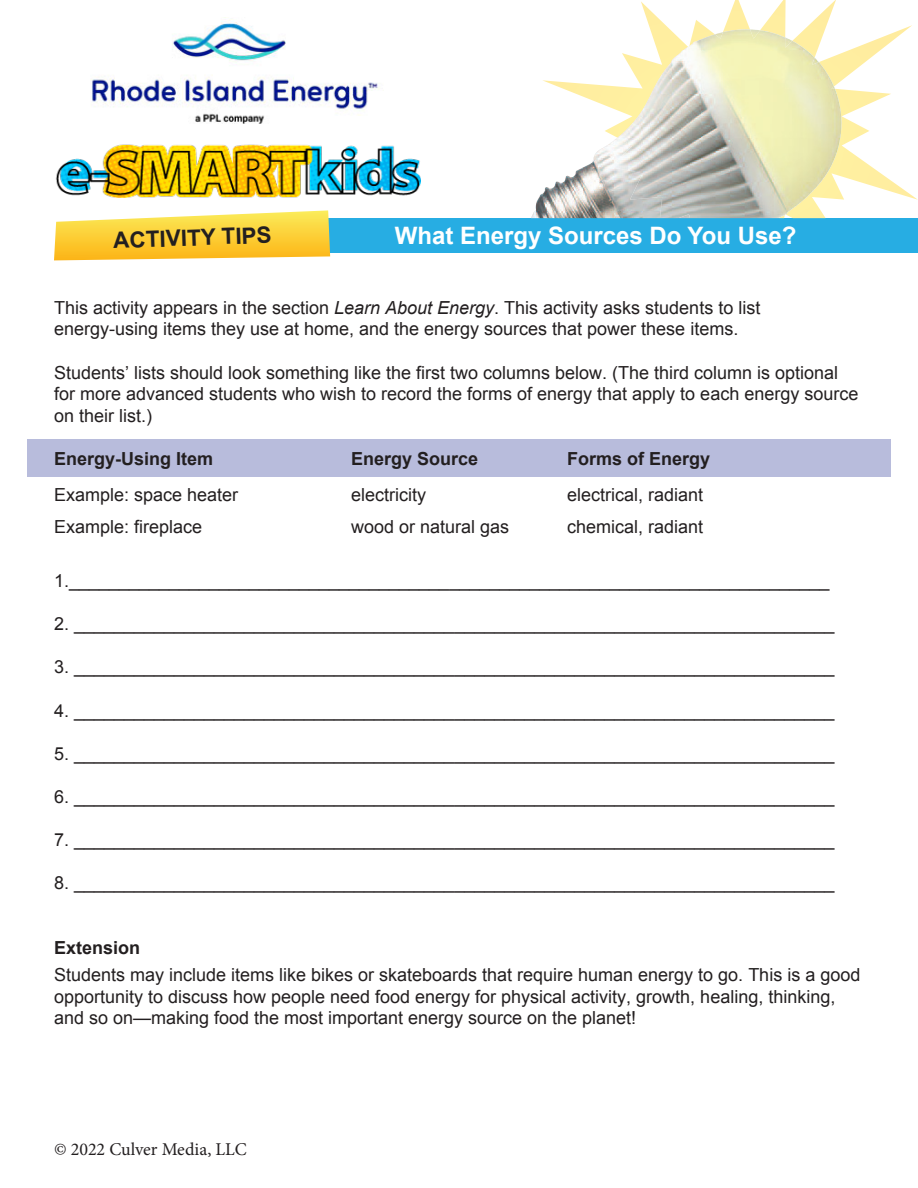
<style>
.page{position:relative;width:918px;height:1188px;background:#fff}
.page>*{position:absolute;margin:0;border:0;box-sizing:border-box;transform-origin:0 0}
.t1{font:700 24px "Arial";color:#fff}
.t2{font:700 22.5px "Arial";color:#231f20}
.t3{font:18px/21.6px "Arial";color:#231f20}
.t4{font:700 18px "Arial";color:#231f20}
.t5{font:18px "Minion Pro";color:#231f20}
.s1{font-style:italic}
</style>
<div class="page">
<img style="left:55px;top:144px;width:365px;height:54px">
<div style="left:282px;top:218px;width:636px;height:35px;background:#27ade3"></div>
<svg style="left:54px;top:210px;width:276px;height:50px;background:#fcd555"></svg>
<img style="left:542px;top:25px;width:376px;height:175px">
<img style="left:542px;top:0;width:294px;height:138px">
<img style="left:554px;top:29px;width:281px;height:157px">
<img style="left:654px;top:29px;width:95px;height:59px">
<img style="left:90px;top:17px;width:290px;height:107px">
<div style="left:27px;top:439px;width:864px;height:37px;background:#b8bcdc"></div>
<p class="t2" style="left:113px;top:225px;width:160px;rotate:-2deg">ACTIVITY TIPS</p>
<p class="t1" style="left:395px;top:220px;width:403px">What Energy Sources Do You Use?</p>
<p class="t3" style="left:54px;top:297px;width:708px">This activity appears in the section <span class="s1">Learn About Energy</span>. This activity asks students to list energy-using items they use at home, and the energy sources that power these items.</p>
<p class="t3" style="left:54px;top:362px;width:806px">Students’ lists should look something like the first two columns below. (The third column is optional for more advanced students who wish to record the forms of energy that apply to each energy source on their list.)</p>
<p class="t4" style="left:54px;top:447px;width:161px">Energy-Using Item</p>
<p class="t4" style="left:351px;top:447px;width:129px">Energy Source</p>
<p class="t4" style="left:567px;top:447px;width:145px">Forms of Energy</p>
<p class="t3" style="left:54px;top:484px;width:186px">Example: space heater</p>
<p class="t3" style="left:351px;top:484px;width:77px">electricity</p>
<p class="t3" style="left:567px;top:484px;width:138px">electrical, radiant</p>
<p class="t3" style="left:54px;top:516px;width:150px">Example: fireplace</p>
<p class="t3" style="left:351px;top:516px;width:160px">wood or natural gas</p>
<p class="t3" style="left:567px;top:516px;width:138px">chemical, radiant</p>
<p class="t3" style="left:54px;top:570px;width:777px">1.____________________________________________________________________________</p>
<p class="t3" style="left:54px;top:613px;width:782px">2. ____________________________________________________________________________</p>
<p class="t3" style="left:54px;top:657px;width:782px">3. ____________________________________________________________________________</p>
<p class="t3" style="left:54px;top:700px;width:782px">4. ____________________________________________________________________________</p>
<p class="t3" style="left:54px;top:743px;width:782px">5. ____________________________________________________________________________</p>
<p class="t3" style="left:54px;top:786px;width:782px">6. ____________________________________________________________________________</p>
<p class="t3" style="left:54px;top:829px;width:782px">7. ____________________________________________________________________________</p>
<p class="t3" style="left:54px;top:873px;width:782px">8. ____________________________________________________________________________</p>
<p class="t4" style="left:54px;top:936px;width:88px">Extension</p>
<p class="t3" style="left:54px;top:964px;width:808px">Students may include items like bikes or skateboards that require human energy to go. This is a good opportunity to discuss how people need food energy for physical activity, growth, healing, thinking, and so on—making food the most important energy source on the planet!</p>
<p class="t5" style="left:54px;top:1137px;width:194px">© 2022 Culver Media, LLC</p>
</div>
